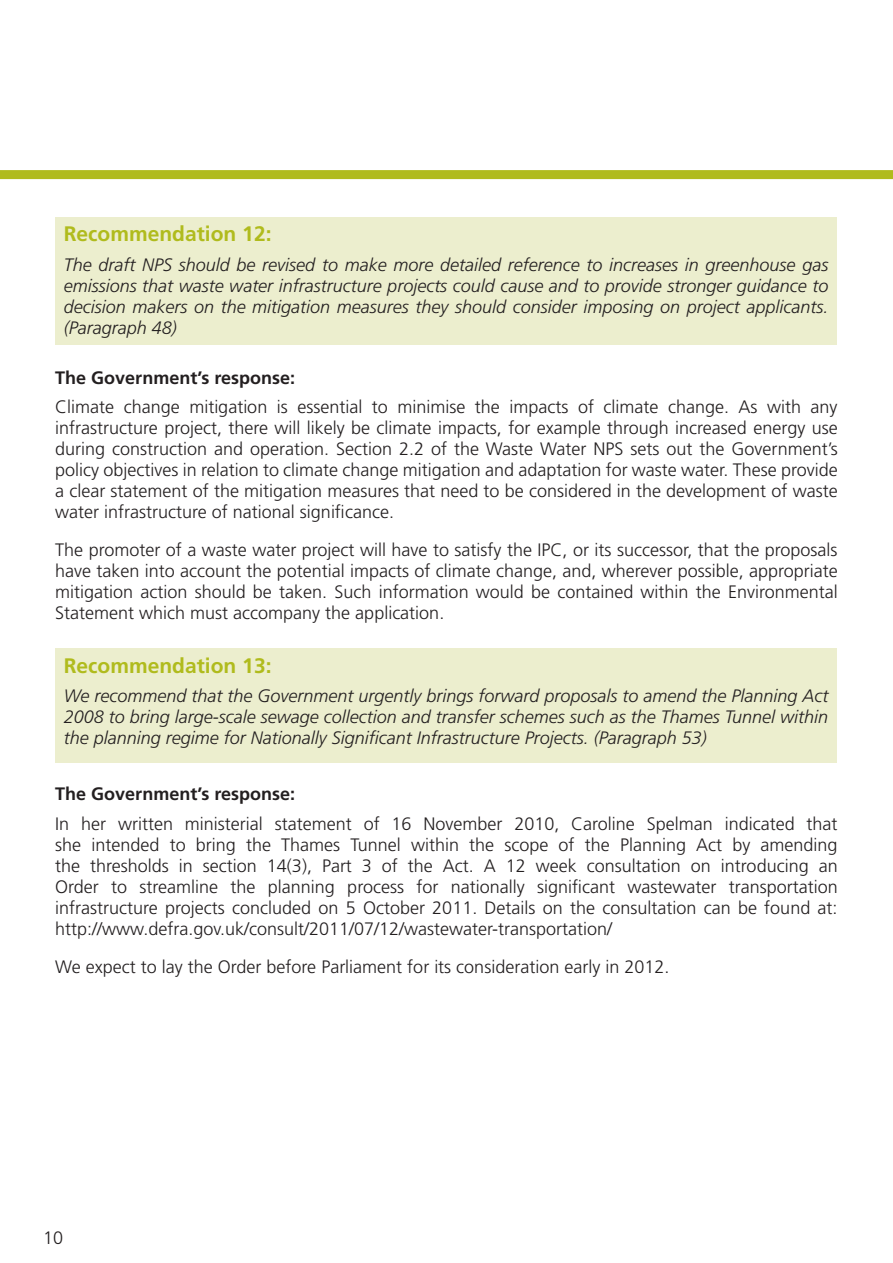
<style>
.page{position:relative;width:893px;height:1263px;background:#fff}
.page>*{position:absolute;margin:0;border:0;box-sizing:border-box;transform-origin:0 0}
.t1{font:700 21px "Frutiger LT";color:#b0bb1d}
.t2{font:300 18px/21px "Frutiger LT";color:#231f20;text-align:justify}
.t3{font:italic 300 18px/21px "Frutiger LT";color:#231f20;text-align:justify}
.t4{font:700 18px "Frutiger LT";color:#231f20}
</style>
<div class="page">
<div style="left:0;top:170px;width:893px;height:9px;background:#b0bb1d"></div>
<div style="left:55px;top:217px;width:782px;height:127px;background:#eceece"></div>
<div style="left:55px;top:648px;width:782px;height:115px;background:#eceece"></div>
<p class="t1" style="left:64px;top:221px;width:209px">Recommendation 12:</p>
<p class="t3" style="left:64px;top:254px;width:766px">The draft NPS should be revised to make more detailed reference to increases in greenhouse gas emissions that waste water infrastructure projects could cause and to provide stronger guidance to decision makers on the mitigation measures they should consider imposing on project applicants. (Paragraph 48)</p>
<p class="t4" style="left:55px;top:367px;width:241px">The Government’s response:</p>
<p class="t2" style="left:55px;top:397px;width:784px">Climate change mitigation is essential to minimise the impacts of climate change. As with any infrastructure project, there will likely be climate impacts, for example through increased energy use during construction and operation. Section 2.2 of the Waste Water NPS sets out the Government’s policy objectives in relation to climate change mitigation and adaptation for waste water. These provide a clear statement of the mitigation measures that need to be considered in the development of waste water infrastructure of national significance.</p>
<p class="t2" style="left:55px;top:540px;width:784px">The promoter of a waste water project will have to satisfy the IPC, or its successor, that the proposals have taken into account the potential impacts of climate change, and, wherever possible, appropriate mitigation action should be taken. Such information would be contained within the Environmental Statement which must accompany the application.</p>
<p class="t1" style="left:64px;top:653px;width:209px">Recommendation 13:</p>
<p class="t3" style="left:64px;top:685px;width:766px">We recommend that the Government urgently brings forward proposals to amend the Planning Act 2008 to bring large-scale sewage collection and transfer schemes such as the Thames Tunnel within the planning regime for Nationally Significant Infrastructure Projects. (Paragraph 53)</p>
<p class="t4" style="left:55px;top:783px;width:241px">The Government’s response:</p>
<p class="t2" style="left:55px;top:813px;width:784px">In her written ministerial statement of 16 November 2010, Caroline Spelman indicated that she intended to bring the Thames Tunnel within the scope of the Planning Act by amending the thresholds in section 14(3), Part 3 of the Act. A 12 week consultation on introducing an Order to streamline the planning process for nationally significant wastewater transportation infrastructure projects concluded on 5 October 2011. Details on the consultation can be found at: http://www.defra.gov.uk/consult/2011/07/12/wastewater-transportation/</p>
<p class="t2" style="left:55px;top:956px;width:616px">We expect to lay the Order before Parliament for its consideration early in 2012.</p>
<p class="t2" style="left:43px;top:1228px;width:22px">10</p>
</div>
